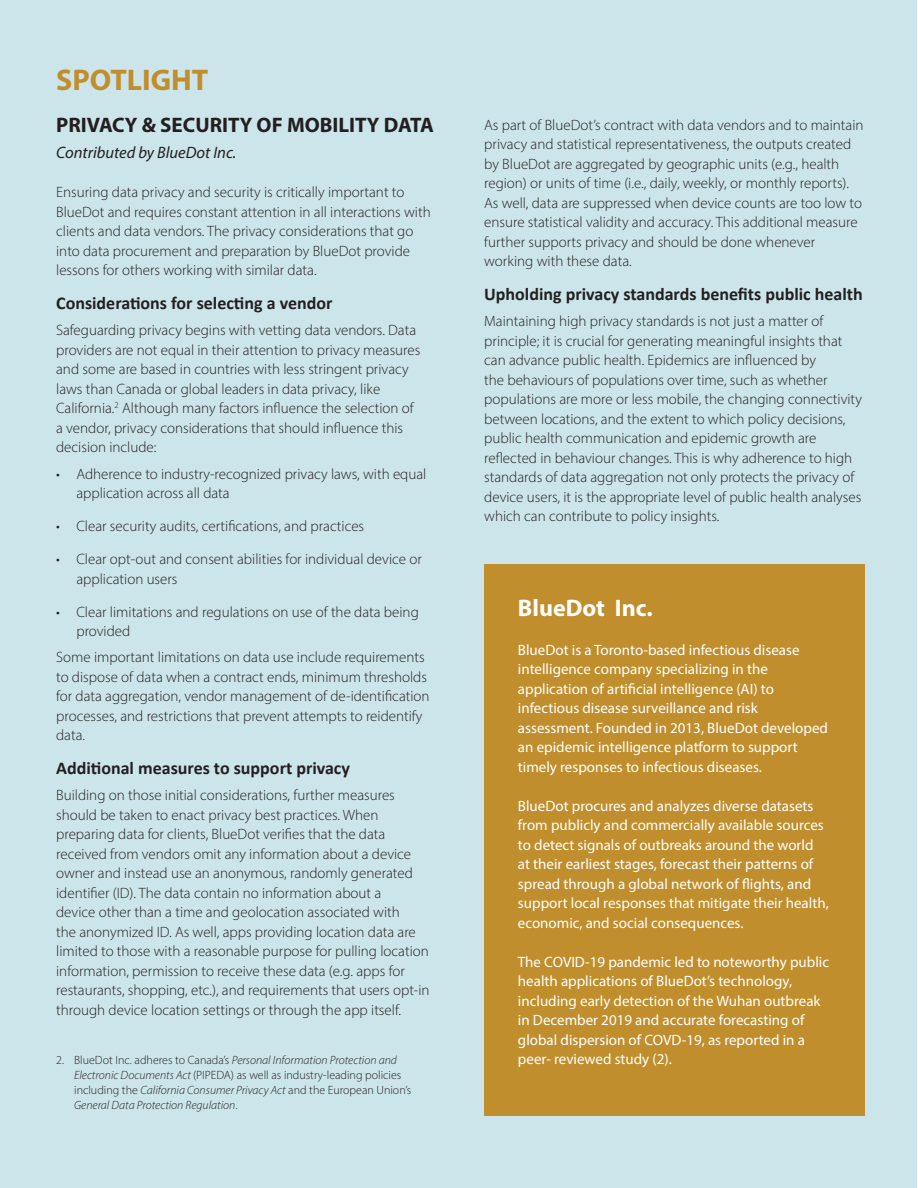
<style>
.page{position:relative;width:918px;height:1188px;background:#fff}
.page>*{position:absolute;margin:0;border:0;box-sizing:border-box;transform-origin:0 0}
.Spotlight_box_text{font:700 30px "Myriad Pro";color:#c08e2c}
.Spotlight_box_text-2{font:700 24px "Myriad Pro";color:#fff}
.Heading{font:700 21px "Myriad Pro";color:#231f20}
.spotlight_headings{font:700 18px "Calibri";color:#231f20}
.Heading-2{font:italic 16.5px "Myriad Pro";color:#231f20}
.Spotlight_box_text-3{font:300 15px/19.5px "Myriad Pro";color:#231f20}
.Spotlight_box_text-4{font:15px/19.5px "Myriad Pro";color:#fff}
.t1{font:italic 300 12px/15px "Myriad Pro";color:#231f20}
.s1{font-style:normal}
</style>
<div class="page">
<div style="left:0;top:0;width:917px;height:1188px;background:#cce5ea"></div>
<div style="left:484px;top:564px;width:381px;height:551px;background:#c08e2c"></div>
<p class="Spotlight_box_text" style="left:56px;top:61px;width:154px">SPOTLIGHT</p>
<p class="Heading" style="left:56px;top:111px;width:379px">PRIVACY &amp; SECURITY OF MOBILITY DATA</p>
<p class="Heading-2" style="left:56px;top:142px;width:182px">Contributed by BlueDot Inc.</p>
<p class="Spotlight_box_text-3" style="left:56px;top:183px;width:376px">Ensuring data privacy and security is critically important to BlueDot and requires constant attention in all interactions with clients and data vendors. The privacy considerations that go into data procurement and preparation by BlueDot provide lessons for others working with similar data.</p>
<p class="spotlight_headings" style="left:56px;top:290px;width:278px">Considerations for selecting a vendor</p>
<p class="Spotlight_box_text-3" style="left:56px;top:321px;width:366px">Safeguarding privacy begins with vetting data vendors. Data providers are not equal in their attention to privacy measures and some are based in countries with less stringent privacy laws than Canada or global leaders in data privacy, like California.<sup>2</sup> Although many factors influence the selection of a vendor, privacy considerations that should influence this decision include:</p>
<p class="Spotlight_box_text-3" style="left:76px;top:464px;width:352px;text-indent:-20px">• Adherence to industry-recognized privacy laws, with equal application across all data</p>
<p class="Spotlight_box_text-3" style="left:56px;top:516px;width:310px">• Clear security audits, certifications, and practices</p>
<p class="Spotlight_box_text-3" style="left:76px;top:549px;width:347px;text-indent:-20px">• Clear opt-out and consent abilities for individual device or application users</p>
<p class="Spotlight_box_text-3" style="left:76px;top:602px;width:344px;text-indent:-20px">• Clear limitations and regulations on use of the data being provided</p>
<p class="Spotlight_box_text-3" style="left:56px;top:648px;width:375px">Some important limitations on data use include requirements to dispose of data when a contract ends, minimum thresholds for data aggregation, vendor management of de-identification processes, and restrictions that prevent attempts to reidentify data.</p>
<p class="spotlight_headings" style="left:56px;top:755px;width:295px">Additional measures to support privacy</p>
<p class="Spotlight_box_text-3" style="left:56px;top:786px;width:375px">Building on those initial considerations, further measures should be taken to enact privacy best practices. When preparing data for clients, BlueDot verifies that the data received from vendors omit any information about a device owner and instead use an anonymous, randomly generated identifier (ID). The data contain no information about a<br>device other than a time and geolocation associated with<br>the anonymized ID. As well, apps providing location data are limited to those with a reasonable purpose for pulling location information, permission to receive these data (e.g. apps for restaurants, shopping, etc.), and requirements that users opt-in through device location settings or through the app itself.</p>
<p class="Spotlight_box_text-3" style="left:484px;top:115px;width:381px">As part of BlueDot’s contract with data vendors and to maintain privacy and statistical representativeness, the outputs created by BlueDot are aggregated by geographic units (e.g., health region) or units of time (i.e., daily, weekly, or monthly reports).<br>As well, data are suppressed when device counts are too low to ensure statistical validity and accuracy. This additional measure further supports privacy and should be done whenever working with these data.</p>
<p class="spotlight_headings" style="left:484px;top:281px;width:380px">Upholding privacy standards benefits public health</p>
<p class="Spotlight_box_text-3" style="left:484px;top:311px;width:379px">Maintaining high privacy standards is not just a matter of principle; it is crucial for generating meaningful insights that can advance public health. Epidemics are influenced by<br>the behaviours of populations over time, such as whether populations are more or less mobile, the changing connectivity between locations, and the extent to which policy decisions, public health communication and epidemic growth are reflected in behaviour changes. This is why adherence to high standards of data aggregation not only protects the privacy of device users, it is the appropriate level of public health analyses which can contribute to policy insights.</p>
<p class="Spotlight_box_text-2" style="left:518px;top:592px;width:136px">BlueDot Inc.</p>
<p class="Spotlight_box_text-4" style="left:518px;top:639px;width:312px">BlueDot is a Toronto-based infectious disease intelligence company specializing in the application of artificial intelligence (AI) to infectious disease surveillance and risk assessment. Founded in 2013, BlueDot developed an epidemic intelligence platform to support timely responses to infectious diseases.</p>
<p class="Spotlight_box_text-4" style="left:518px;top:795px;width:312px">BlueDot procures and analyzes diverse datasets from publicly and commercially available sources to detect signals of outbreaks around the world at their earliest stages, forecast their patterns of spread through a global network of flights, and support local responses that mitigate their health, economic, and social consequences.</p>
<p class="Spotlight_box_text-4" style="left:518px;top:951px;width:313px">The COVID-19 pandemic led to noteworthy public health applications of BlueDot’s technology, including early detection of the Wuhan outbreak in December 2019 and accurate forecasting of global dispersion of COVD-19, as reported in a</p>
<p class="t1" style="left:56px;top:1052px;width:342px"><span class="s1">2. BlueDot Inc. adheres to Canada’s</span> Personal Information Protection and</p>
<p class="Spotlight_box_text-4" style="left:518px;top:1049px;width:155px">peer- reviewed study (2).</p>
<p class="t1" style="left:74px;top:1067px;width:339px">Electronic Documents Act <span class="s1">(PIPEDA) as well as industry-leading policies including the</span> California Consumer Privacy Act <span class="s1">and the European Union’s<br></span>General Data Protection Regulation<span class="s1">.</span></p>
</div>
